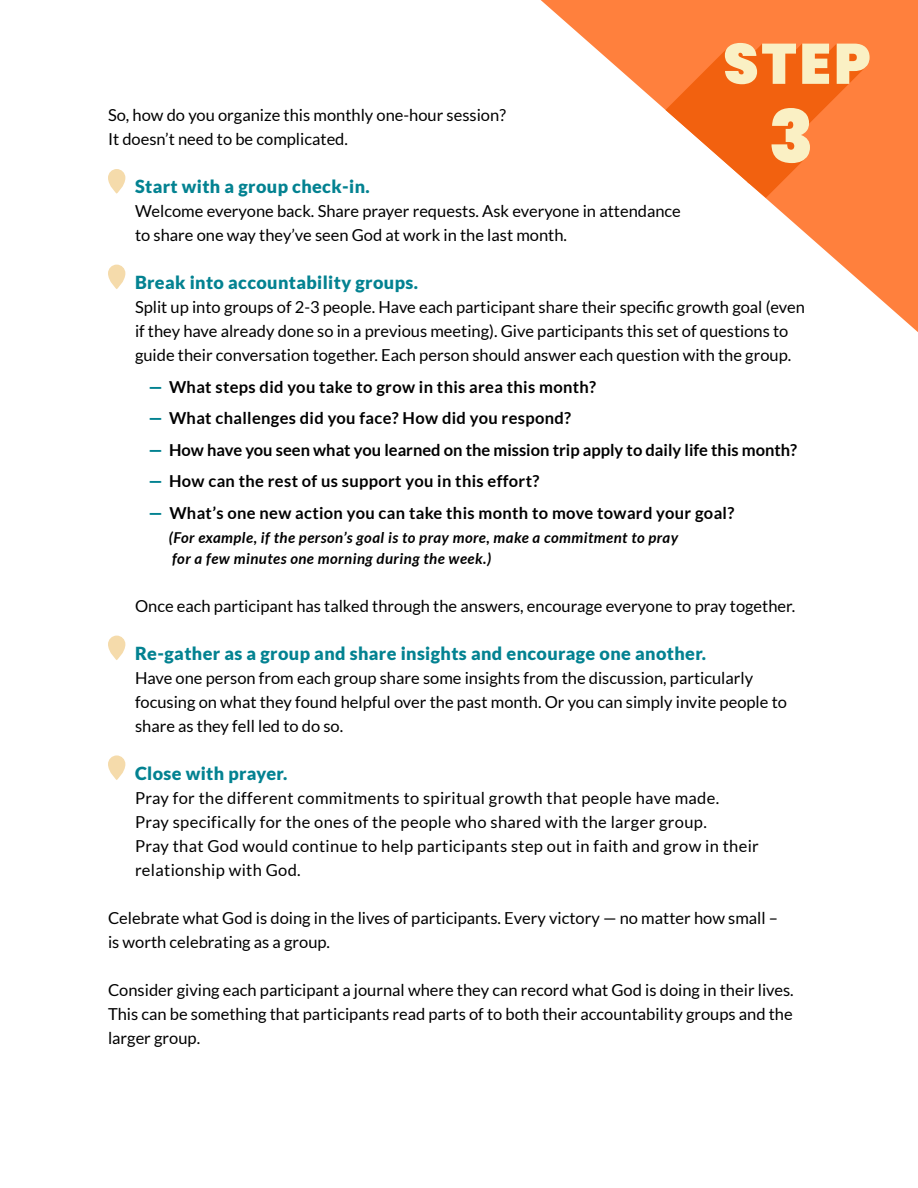
<style>
.page{position:relative;width:918px;height:1188px;background:#fff}
.page>*{position:absolute;margin:0;border:0;box-sizing:border-box;transform-origin:0 0}
.t1{font:900 18px "Lato";letter-spacing:.02em;color:#038291}
.t2{font:16.5px/24px "Lato";color:#000}
.t3{font:16.5px/24px "Lato";letter-spacing:.02em;color:#000}
.t4{font:700 16.5px "Lato";letter-spacing:.02em;color:#000}
.t5{font:700 16.5px "Lato";color:#000}
.t6{font:italic 700 15px/21px "Lato";letter-spacing:.03em;color:#000}
.s1{font-weight:900;color:#038291}
</style>
<div class="page">
<svg style="left:541px;top:0;width:377px;height:332px"></svg>
<svg style="left:666px;top:43px;width:204px;height:155px;background:#f9965a"></svg>
<svg style="left:108px;top:169px;width:17px;height:25px"></svg>
<svg style="left:108px;top:265px;width:17px;height:24px"></svg>
<svg style="left:108px;top:636px;width:17px;height:24px"></svg>
<svg style="left:108px;top:755px;width:17px;height:25px"></svg>
<p class="t2" style="left:108px;top:103px;width:399px">So, how do you organize this monthly one-hour session?<br>It doesn’t need to be complicated.</p>
<p class="t1" style="left:135px;top:176px;width:236px">Start with a group check-in.</p>
<p class="t2" style="left:135px;top:199px;width:547px">Welcome everyone back. Share prayer requests. Ask everyone in attendance to share one way they’ve seen God at work in the last month.</p>
<p class="t1" style="left:135px;top:272px;width:284px">Break into accountability groups.</p>
<p class="t2" style="left:135px;top:295px;width:671px">Split up into groups of 2-3 people. Have each participant share their specific growth goal (even if they have already done so in a previous meeting). Give participants this set of questions to guide their conversation together. Each person should answer each question with the group.</p>
<p class="t4" style="left:148px;top:377px;width:449px"><span class="s1">—</span> What steps did you take to grow in this area this month?</p>
<p class="t4" style="left:148px;top:409px;width:424px"><span class="s1">—</span> What challenges did you face? How did you respond?</p>
<p class="t5" style="left:148px;top:440px;width:650px"><span class="s1">—</span> How have you seen what you learned on the mission trip apply to daily life this month?</p>
<p class="t4" style="left:148px;top:472px;width:392px"><span class="s1">—</span> How can the rest of us support you in this effort?</p>
<p class="t4" style="left:148px;top:503px;width:587px"><span class="s1">—</span> What’s one new action you can take this month to move toward your goal?</p>
<p class="t6" style="left:169px;top:527px;width:511px">(For example, if the person’s goal is to pray more, make a commitment to pray for a few minutes one morning during the week.)</p>
<p class="t2" style="left:135px;top:594px;width:662px">Once each participant has talked through the answers, encourage everyone to pray together.</p>
<p class="t1" style="left:135px;top:643px;width:573px">Re-gather as a group and share insights and encourage one another.</p>
<p class="t2" style="left:135px;top:666px;width:654px">Have one person from each group share some insights from the discussion, particularly focusing on what they found helpful over the past month. Or you can simply invite people to share as they fell led to do so.</p>
<p class="t1" style="left:135px;top:763px;width:154px">Close with prayer.</p>
<p class="t3" style="left:135px;top:786px;width:625px">Pray for the different commitments to spiritual growth that people have made.<br>Pray specifically for the ones of the people who shared with the larger group.<br>Pray that God would continue to help participants step out in faith and grow in their relationship with God.</p>
<p class="t2" style="left:108px;top:906px;width:672px">Celebrate what God is doing in the lives of participants. Every victory — no matter how small – is worth celebrating as a group.</p>
<p class="t2" style="left:108px;top:978px;width:687px;text-align:justify">Consider giving each participant a journal where they can record what God is doing in their lives.<br>This can be something that participants read parts of to both their accountability groups and the larger group.</p>
</div>
